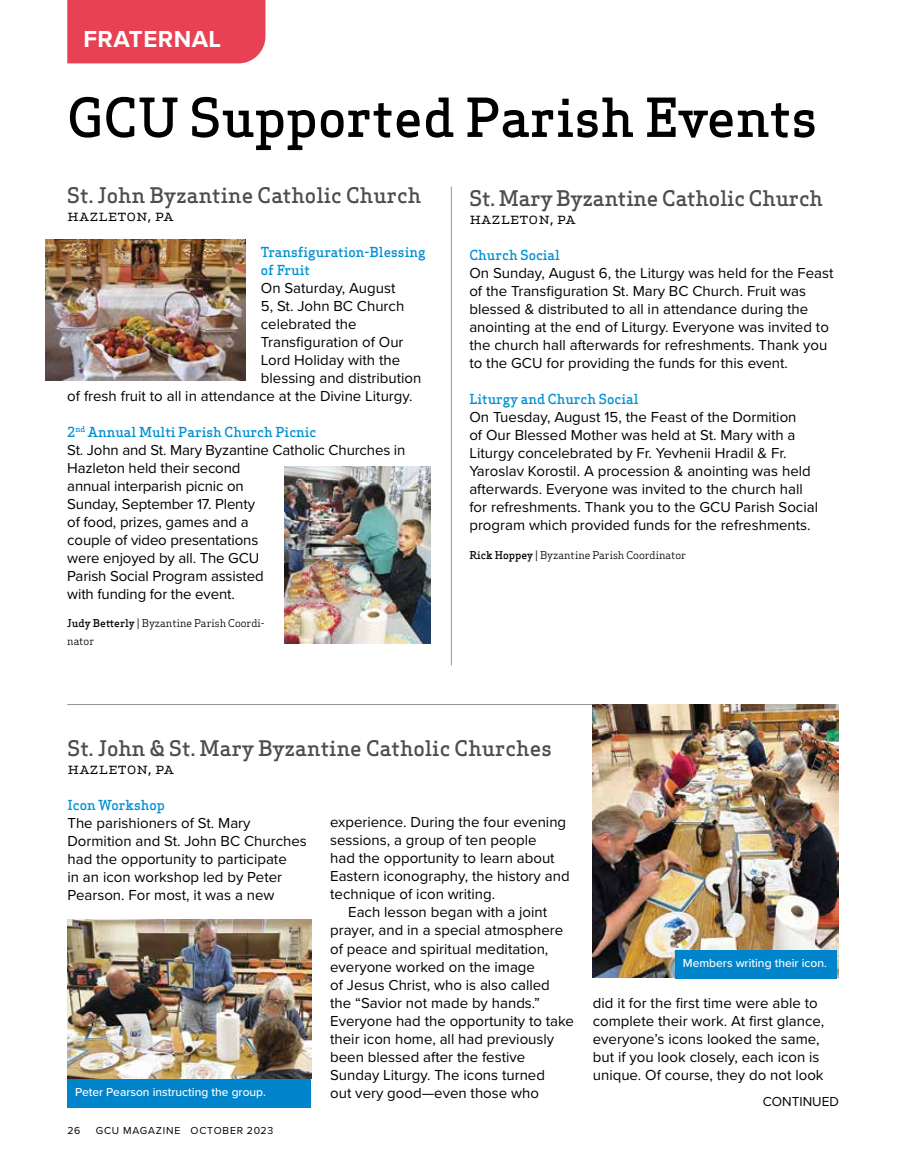
<style>
.page{position:relative;width:905px;height:1175px;background:#fff}
.page>*{position:absolute;margin:0;border:0;box-sizing:border-box;transform-origin:0 0}
.t1{font:500 52.5px "Apex Serif";color:#000}
.t2{font:700 24px "Proxima Nova";letter-spacing:.02em;color:#fff}
.t3{font:500 21px "Apex Serif";color:#4d4d4f}
.t4{font:16.5px "Apex Serif";color:#000}
.t5{font:15px/18px "Proxima Nova";color:#000}
.t6{font:500 13.5px/18px "Apex Serif";color:#0090d1}
.t7{font:13.5px "Proxima Nova";color:#000}
.t8{font:500 12px "Proxima Nova";color:#fff}
.t9{font:10.5px/18px "Apex Serif";color:#000}
.t10{font:10.5px "Proxima Nova";letter-spacing:.075em;color:#000}
.s1{font-weight:500}
</style>
<div class="page">
<hr style="left:67px;top:704px;width:533px;height:1px;background:#939598">
<div style="left:67px;top:0;width:198px;height:63px;background:#e84154"></div>
<img style="left:284px;top:466px;width:146px;height:177px">
<img style="left:46px;top:239px;width:199px;height:142px">
<hr style="left:451px;top:187px;width:1px;height:478px;background:#939598">
<img style="left:67px;top:919px;width:244px;height:160px">
<img style="left:593px;top:704px;width:245px;height:273px">
<div style="left:68px;top:1079px;width:243px;height:28px;background:#0084cb"></div>
<div style="left:675px;top:950px;width:162px;height:28px;background:#0084cb"></div>
<h2 class="t2" style="left:83px;top:21px;width:139px">FRATERNAL</h2>
<h1 class="t1" style="left:67px;top:84px;width:751px">GCU Supported Parish Events</h1>
<h3 class="t3" style="left:67px;top:181px;width:355px">St. John Byzantine Catholic Church</h3>
<p class="t4" style="left:67px;top:204px;width:108px">Hazleton, PA</p>
<p class="t6" style="left:261px;top:242px;width:166px">Transfiguration-Blessing of Fruit</p>
<p class="t5" style="left:261px;top:278px;width:136px">On Saturday, August</p>
<p class="t5" style="left:261px;top:296px;width:145px">5, St. John BC Church</p>
<p class="t5" style="left:261px;top:314px;width:97px">celebrated the</p>
<p class="t5" style="left:261px;top:332px;width:144px">Transfiguration of Our</p>
<p class="t5" style="left:261px;top:350px;width:141px">Lord Holiday with the</p>
<p class="t5" style="left:261px;top:368px;width:162px">blessing and distribution</p>
<p class="t5" style="left:67px;top:386px;width:347px">of fresh fruit to all in attendance at the Divine Liturgy.</p>
<p class="t6" style="left:67px;top:422px;width:251px">2<sup>nd</sup> Annual Multi Parish Church Picnic</p>
<p class="t5" style="left:67px;top:440px;width:339px">St. John and St. Mary Byzantine Catholic Churches in<br>Hazleton held their second<br>annual interparish picnic on<br>Sunday, September 17. Plenty<br>of food, prizes, games and a<br>couple of video presentations<br>were enjoyed by all. The GCU<br>Parish Social Program assisted<br>with funding for the event.</p>
<p class="t9" style="left:67px;top:614px;width:199px"><span class="s1">Judy Betterly</span> | Byzantine Parish Coordi&shy;nator</p>
<h3 class="t3" style="left:469px;top:185px;width:355px">St. Mary Byzantine Catholic Church</h3>
<p class="t4" style="left:469px;top:207px;width:108px">Hazleton, PA</p>
<p class="t6" style="left:469px;top:246px;width:92px">Church Social</p>
<p class="t5" style="left:469px;top:263px;width:366px">On Sunday, August 6, the Liturgy was held for the Feast of the Transfiguration St. Mary BC Church. Fruit was blessed &amp; distributed to all in attendance during the anointing at the end of Liturgy. Everyone was invited to the church hall afterwards for refreshments. Thank you to the GCU for providing the funds for this event.</p>
<p class="t6" style="left:469px;top:390px;width:171px">Liturgy and Church Social</p>
<p class="t5" style="left:469px;top:407px;width:350px">On Tuesday, August 15, the Feast of the Dormition<br>of Our Blessed Mother was held at St. Mary with a Liturgy concelebrated by Fr. Yevhenii Hradil &amp; Fr.<br>Yaroslav Korostil. A procession &amp; anointing was held afterwards. Everyone was invited to the church hall for refreshments. Thank you to the GCU Parish Social program which provided funds for the refreshments.</p>
<p class="t9" style="left:469px;top:545px;width:218px"><span class="s1">Rick Hoppey</span> | Byzantine Parish Coordinator</p>
<h3 class="t3" style="left:67px;top:734px;width:486px">St. John &amp; St. Mary Byzantine Catholic Churches</h3>
<p class="t4" style="left:67px;top:757px;width:108px">Hazleton, PA</p>
<p class="t6" style="left:67px;top:796px;width:99px">Icon Workshop</p>
<p class="t5" style="left:67px;top:813px;width:241px">The parishioners of St. Mary<br>Dormition and St. John BC Churches had the opportunity to participate<br>in an icon workshop led by Peter<br>Pearson. For most, it was a new</p>
<p class="t5" style="left:330px;top:812px;width:241px">experience. During the four evening sessions, a group of ten people<br>had the opportunity to learn about Eastern iconography, the history and technique of icon writing.</p>
<p class="t5" style="left:330px;top:902px;width:245px;text-indent:18px">Each lesson began with a joint prayer, and in a special atmosphere of peace and spiritual meditation, everyone worked on the image<br>of Jesus Christ, who is also called the “Savior not made by hands.”<br>Everyone had the opportunity to take their icon home, all had previously been blessed after the festive<br>Sunday Liturgy. The icons turned<br>out very good—even those who</p>
<p class="t8" style="left:75px;top:1083px;width:192px">Peter Pearson instructing the group.</p>
<p class="t10" style="left:68px;top:1123px;width:14px">26</p>
<p class="t10" style="left:96px;top:1123px;width:179px">GCU MAGAZINE OCTOBER 2023</p>
<p class="t8" style="left:682px;top:954px;width:146px">Members writing their icon.</p>
<p class="t5" style="left:592px;top:993px;width:233px">did it for the first time were able to complete their work. At first glance, everyone’s icons looked the same, but if you look closely, each icon is unique. Of course, they do not look</p>
<p class="t7" style="left:762px;top:1091px;width:78px">CONTINUED</p>
</div>
